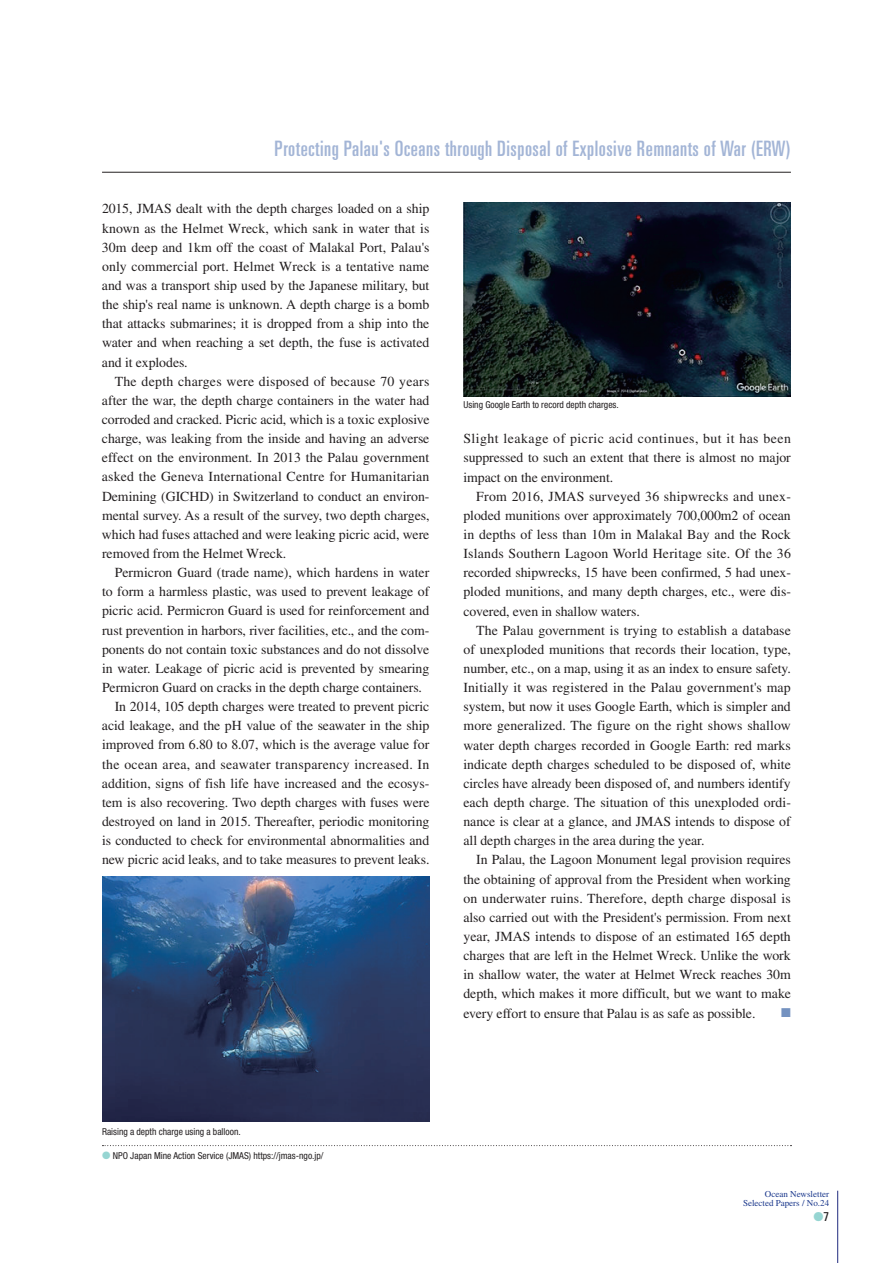
<style>
.page{position:relative;width:893px;height:1263px;background:#fff}
.page>*{position:absolute;margin:0;border:0;box-sizing:border-box;transform-origin:0 0}
.t1{font:ultra-condensed 21.3px "Univers LT Std";letter-spacing:.025em;color:#a3b5d6}
.t2{font:13.8px/19.2px "Times LT Std";letter-spacing:-.005em;color:#231f20;text-align:justify}
.t3{font:13.8px "Times LT Std";letter-spacing:.025em;color:#231f20}
.t4{font:condensed 12.75px "Univers LT Std";color:#231f20}
.t5{font:12.75px "Zapf Dingbats Std";color:#7492c0}
.t6{font:condensed 9.6px "Helvetica Neue LT Std";color:#231f20}
.t7{font:9px/9.6px "Times LT Std";color:#1b388c;text-align:right}
.s1{color:#96d5d2}
</style>
<div class="page">
<hr style="left:102px;top:172px;width:689px;height:1px;background:#231f20">
<hr style="left:837px;top:1191px;width:1px;height:72px;background:#202a7e">
<svg style="left:102px;top:1145px;width:689px;height:1px"></svg>
<img style="left:102px;top:876px;width:327px;height:245px">
<img style="left:463px;top:202px;width:328px;height:194px">
<h1 class="t1" style="left:275px;top:136px;width:518px">Protecting Palau's Oceans through Disposal of Explosive Remnants of War (ERW)</h1>
<p class="t2" style="left:102px;top:199px;width:329px">2015, JMAS dealt with the depth charges loaded on a ship known as the Helmet Wreck, which sank in water that is 30m deep and 1km off the coast of Malakal Port, Palau's only commercial port. Helmet Wreck is a tentative name and was a transport ship used by the Japanese military, but the ship's real name is unknown. A depth charge is a bomb that attacks submarines; it is dropped from a ship into the water and when reaching a set depth, the fuse is activated and it explodes.</p>
<p class="t2" style="left:102px;top:371px;width:329px;text-indent:13px">The depth charges were disposed of because 70 years after the war, the depth charge containers in the water had corroded and cracked. Picric acid, which is a toxic explosive charge, was leaking from the inside and having an adverse effect on the environment. In 2013 the Palau government asked the Geneva International Centre for Humanitarian Demining (GICHD) in Switzerland to conduct an environ&shy;mental survey. As a result of the survey, two depth charges, which had fuses attached and were leaking picric acid, were removed from the Helmet Wreck.</p>
<p class="t2" style="left:115px;top:563px;width:316px">Permicron Guard (trade name), which hardens in water</p>
<p class="t2" style="left:102px;top:582px;width:329px">to form a harmless plastic, was used to prevent leakage of</p>
<p class="t2" style="left:102px;top:601px;width:329px">picric acid. Permicron Guard is used for reinforcement and</p>
<p class="t2" style="left:102px;top:620px;width:329px">rust prevention in harbors, river facilities, etc., and the com-</p>
<p class="t2" style="left:102px;top:639px;width:329px">ponents do not contain toxic substances and do not dissolve</p>
<p class="t2" style="left:102px;top:658px;width:329px">in water. Leakage of picric acid is prevented by smearing</p>
<p class="t2" style="left:102px;top:678px;width:322px">Permicron Guard on cracks in the depth charge containers.</p>
<p class="t2" style="left:115px;top:697px;width:316px">In 2014, 105 depth charges were treated to prevent picric</p>
<p class="t2" style="left:102px;top:716px;width:329px">acid leakage, and the pH value of the seawater in the ship</p>
<p class="t2" style="left:102px;top:735px;width:329px">improved from 6.80 to 8.07, which is the average value for</p>
<p class="t3" style="left:102px;top:756px;width:329px">the ocean area, and seawater transparency increased. In</p>
<p class="t2" style="left:102px;top:773px;width:329px">addition, signs of fish life have increased and the ecosys-</p>
<p class="t2" style="left:102px;top:792px;width:329px">tem is also recovering. Two depth charges with fuses were</p>
<p class="t2" style="left:102px;top:812px;width:329px">destroyed on land in 2015. Thereafter, periodic monitoring</p>
<p class="t2" style="left:102px;top:831px;width:329px">is conducted to check for environmental abnormalities and</p>
<p class="t2" style="left:102px;top:850px;width:329px">new picric acid leaks, and to take measures to prevent leaks.</p>
<p class="t6" style="left:463px;top:399px;width:157px">Using Google Earth to record depth charges.</p>
<p class="t2" style="left:463px;top:429px;width:329px">Slight leakage of picric acid continues, but it has been suppressed to such an extent that there is almost no major impact on the environment.</p>
<p class="t2" style="left:463px;top:486px;width:329px;text-indent:13px">From 2016, JMAS surveyed 36 shipwrecks and unex&shy;ploded munitions over approximately 700,000m2 of ocean in depths of less than 10m in Malakal Bay and the Rock Islands Southern Lagoon World Heritage site. Of the 36 recorded shipwrecks, 15 have been confirmed, 5 had unex&shy;ploded munitions, and many depth charges, etc., were dis&shy;covered, even in shallow waters.</p>
<p class="t2" style="left:463px;top:620px;width:329px;text-indent:13px">The Palau government is trying to establish a database of unexploded munitions that records their location, type, number, etc., on a map, using it as an index to ensure safety.<br>Initially it was registered in the Palau government's map system, but now it uses Google Earth, which is simpler and more generalized. The figure on the right shows shallow water depth charges recorded in Google Earth: red marks indicate depth charges scheduled to be disposed of, white circles have already been disposed of, and numbers identify each depth charge. The situation of this unexploded ordi&shy;nance is clear at a glance, and JMAS intends to dispose of all depth charges in the area during the year.</p>
<p class="t2" style="left:463px;top:850px;width:329px;text-indent:13px">In Palau, the Lagoon Monument legal provision requires the obtaining of approval from the President when working on underwater ruins. Therefore, depth charge disposal is also carried out with the President's permission. From next year, JMAS intends to dispose of an estimated 165 depth charges that are left in the Helmet Wreck. Unlike the work in shallow water, the water at Helmet Wreck reaches 30m depth, which makes it more difficult, but we want to make every effort to ensure that Palau is as safe as possible.</p>
<p class="t5" style="left:781px;top:1007px;width:11px">■</p>
<p class="t6" style="left:102px;top:1126px;width:140px">Raising a depth charge using a balloon.</p>
<p class="t6" style="left:102px;top:1150px;width:223px"><span class="s1">●</span> NPO Japan Mine Action Service (JMAS) https://jmas-ngo.jp/</p>
<p class="t7" style="left:743px;top:1189px;width:88px">Ocean Newsletter<br>Selected Papers / No.24</p>
<p class="t4" style="left:813px;top:1208px;width:17px"><span class="s1">●</span>7</p>
</div>
